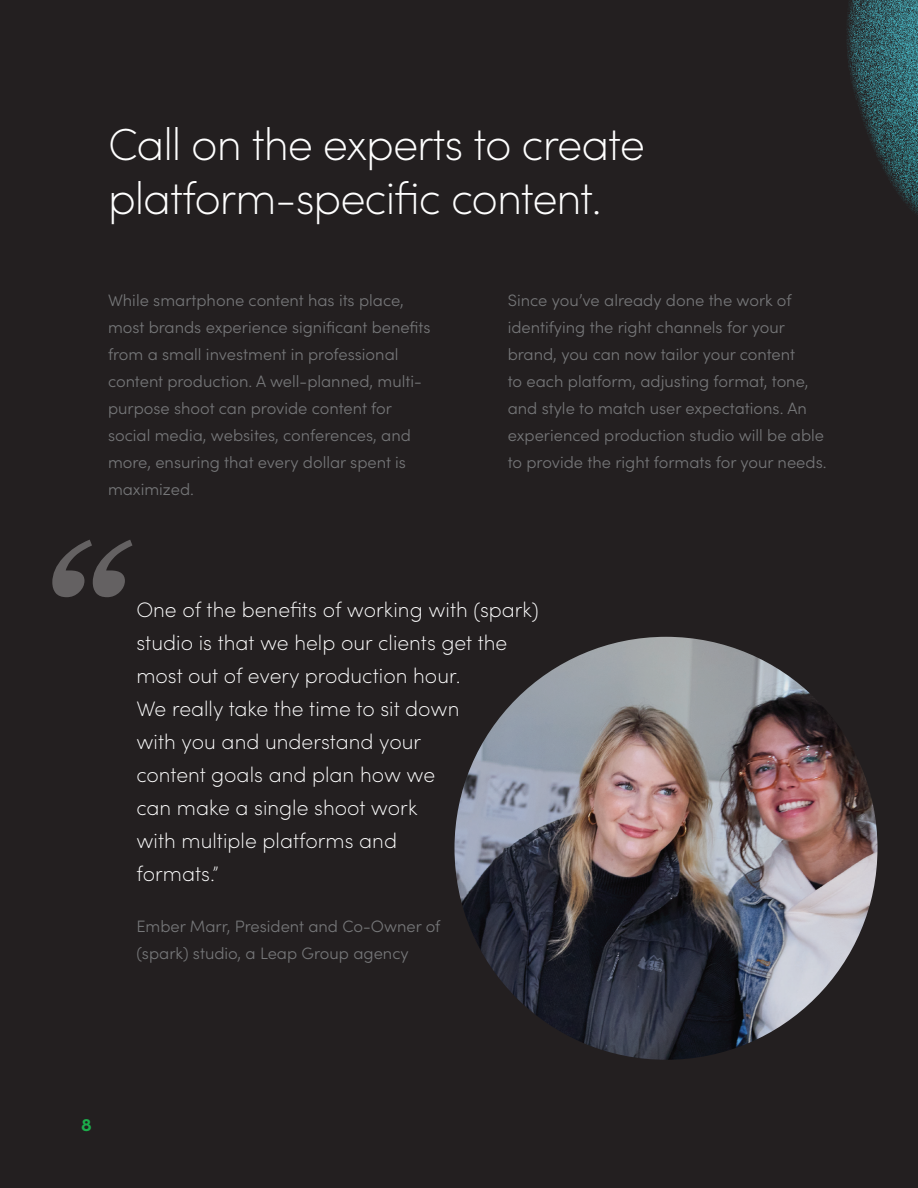
<style>
.page{position:relative;width:918px;height:1188px;background:#231f20}
.page>*{position:absolute;margin:0;border:0;box-sizing:border-box;transform-origin:0 0}
.t1{font:italic 700 168px "Georgia";color:#fff}
.t2{font:200 45px/54px "Sofia Pro";letter-spacing:-.025em;color:#fff}
.t3{font:200 21px/33px "Sofia Pro";color:#fff}
.t4{font:700 18px "Sofia Pro";color:#1cae4b}
.t5{font:300 16.5px/27px "Sofia Pro";color:#767779}
</style>
<div class="page">
<img style="left:454px;top:637px;width:424px;height:423px;border-radius:211px">
<img style="left:846px;top:0;width:72px;height:215px">
<h2 class="t2" style="left:108px;top:115px;width:538px">Call on the experts to create platform-specific content.</h2>
<p class="t5" style="left:108px;top:286px;width:324px">While smartphone content has its place, most brands experience significant benefits from a small investment in professional content production. A well-planned, multi&shy;purpose shoot can provide content for social media, websites, conferences, and more, ensuring that every dollar spent is maximized.</p>
<p class="t5" style="left:508px;top:286px;width:320px">Since you’ve already done the work of identifying the right channels for your brand, you can now tailor your content<br>to each platform, adjusting format, tone, and style to match user expectations. An experienced production studio will be able to provide the right formats for your needs.</p>
<h1 class="t1" style="left:36px;top:482px;width:89px">“</h1>
<p class="t3" style="left:136px;top:592px;width:404px">One of the benefits of working with (spark) studio is that we help our clients get the most out of every production hour.<br>We really take the time to sit down<br>with you and understand your<br>content goals and plan how we<br>can make a single shoot work<br>with multiple platforms and<br>formats.”</p>
<p class="t5" style="left:136px;top:912px;width:305px">Ember Marr, President and Co-Owner of (spark) studio, a Leap Group agency</p>
<p class="t4" style="left:81px;top:1111px;width:12px">8</p>
</div>
